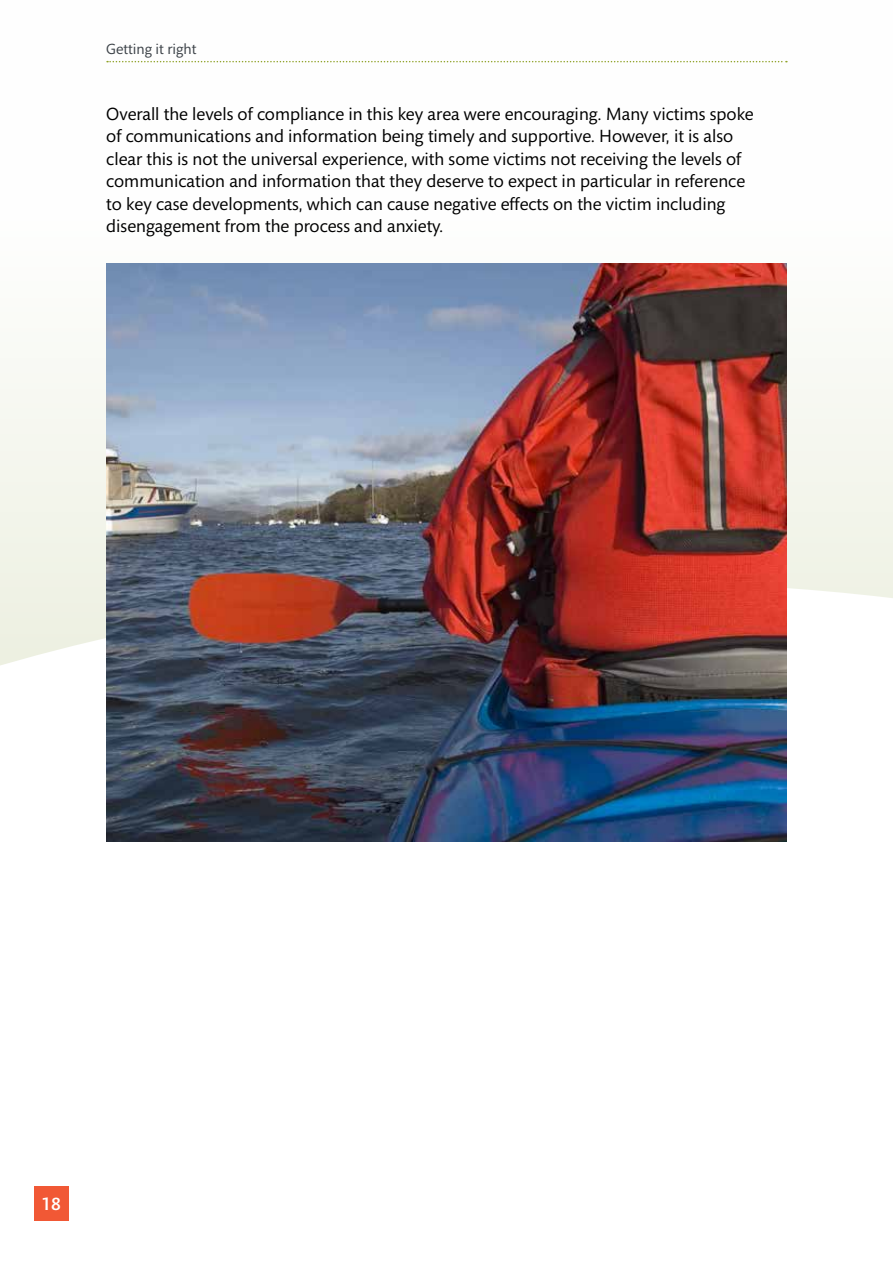
<style>
.page{position:relative;width:893px;height:1263px;background:#fff}
.page>*{position:absolute;margin:0;border:0;box-sizing:border-box;transform-origin:0 0}
.t1{font:18px/22.5px "Mundo Sans";color:#000}
.t2{font:500 18px "Mundo Sans Std";color:#fff}
.t3{font:15px "Mundo Sans";color:#3d4349}
</style>
<div class="page">
<svg style="left:0;top:60px;width:893px;height:606px"></svg>
<div style="left:34px;top:1186px;width:34px;height:34px;background:#f15835"></div>
<svg style="left:107px;top:61px;width:680px;height:1px"></svg>
<img style="left:106px;top:264px;width:681px;height:578px">
<p class="t3" style="left:106px;top:41px;width:92px">Getting it right</p>
<p class="t1" style="left:106px;top:103px;width:649px">Overall the levels of compliance in this key area were encouraging. Many victims spoke of communications and information being timely and supportive. However, it is also clear this is not the universal experience, with some victims not receiving the levels of communication and information that they deserve to expect in particular in reference to key case developments, which can cause negative effects on the victim including disengagement from the process and anxiety.</p>
<p class="t2" style="left:41px;top:1194px;width:21px">18</p>
</div>
